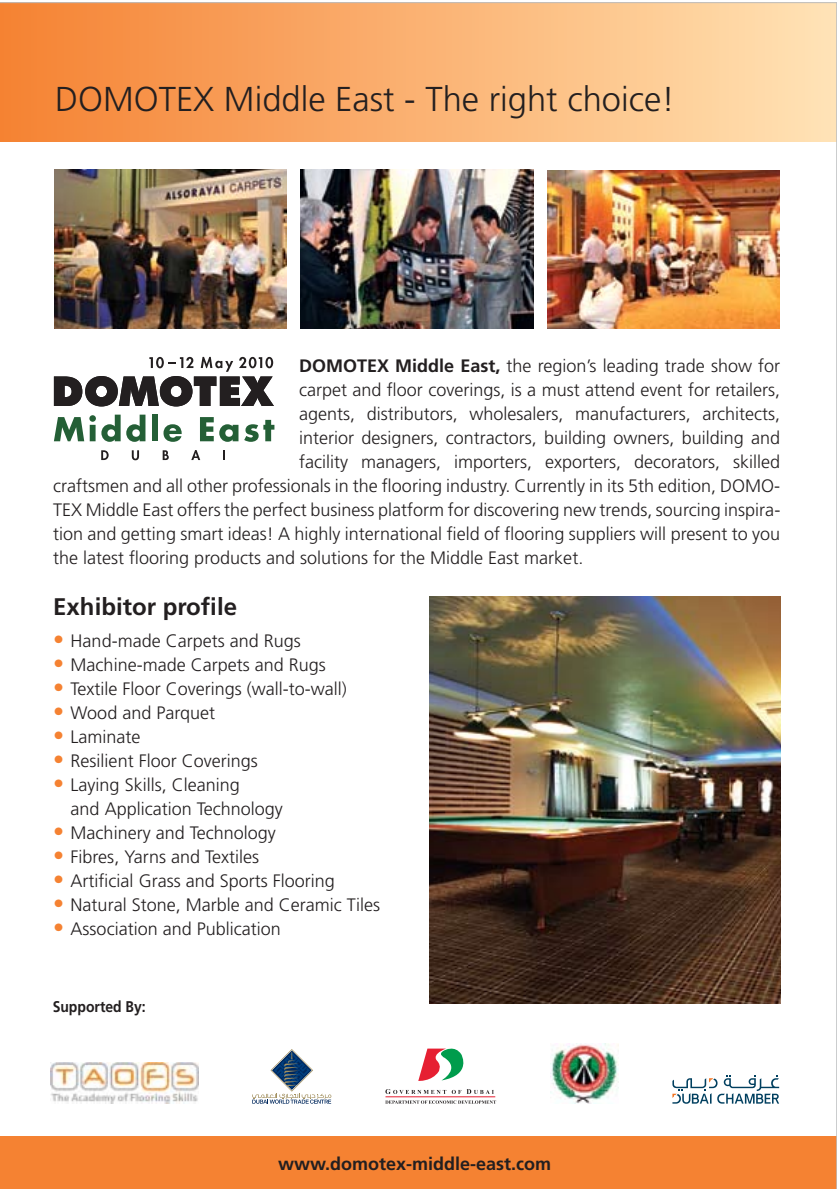
<style>
.page{position:relative;width:837px;height:1189px;background:#fff}
.page>*{position:absolute;margin:0;border:0;box-sizing:border-box;transform-origin:0 0}
.t1{font:300 34.4px "Frutiger LT Std";color:#231f20}
.t2{font:700 24px "Frutiger LT Std";color:#231f20}
.t3{font:300 18px/24px "Frutiger LT Std";color:#231f20}
.t4{font:700 18px "Frutiger LT Std";color:#231f20}
.t5{font:700 15.6px "Frutiger LT Std";color:#231f20;scale:.9 1}
.s1{font-weight:700}
.s2{font-size:22px;color:#f58232}
</style>
<div class="page">
<img style="left:0;top:2px;width:836px;height:1186px">
<svg style="left:836px;top:2px;width:1px;height:1186px"></svg>
<h1 class="t1" style="left:55px;top:79px;width:621px">DOMOTEX Middle East - The right choice!</h1>
<p class="t3" style="left:299px;top:354px;width:482px"><span class="s1">DOMOTEX Middle East,</span> the region’s leading trade show for</p>
<p class="t3" style="left:299px;top:378px;width:482px">carpet and floor coverings, is a must attend event for retailers,</p>
<p class="t3" style="left:299px;top:402px;width:482px">agents, distributors, wholesalers, manufacturers, architects,</p>
<p class="t3" style="left:299px;top:426px;width:482px">interior designers, contractors, building owners, building and</p>
<p class="t3" style="left:299px;top:450px;width:482px">facility managers, importers, exporters, decorators, skilled</p>
<p class="t3" style="left:53px;top:474px;width:728px">craftsmen and all other professionals in the flooring industry. Currently in its 5th edition, DOMO-</p>
<p class="t3" style="left:53px;top:498px;width:728px">TEX Middle East offers the perfect business platform for discovering new trends, sourcing inspira-</p>
<p class="t3" style="left:53px;top:522px;width:728px">tion and getting smart ideas! A highly international field of flooring suppliers will present to you</p>
<p class="t3" style="left:53px;top:546px;width:531px">the latest flooring products and solutions for the Middle East market.</p>
<h2 class="t2" style="left:53px;top:593px;width:185px">Exhibitor profile</h2>
<p class="t3" style="left:53px;top:629px;width:249px"><span class="s2">•</span> Hand-made Carpets and Rugs</p>
<p class="t3" style="left:53px;top:653px;width:274px"><span class="s2">•</span> Machine-made Carpets and Rugs</p>
<p class="t3" style="left:53px;top:677px;width:295px"><span class="s2">•</span> Textile Floor Coverings (wall-to-wall)</p>
<p class="t3" style="left:53px;top:701px;width:163px"><span class="s2">•</span> Wood and Parquet</p>
<p class="t3" style="left:53px;top:725px;width:89px"><span class="s2">•</span> Laminate</p>
<p class="t3" style="left:53px;top:749px;width:206px"><span class="s2">•</span> Resilient Floor Coverings</p>
<p class="t3" style="left:71px;top:773px;width:214px;text-indent:-17px"><span class="s2">•</span> Laying Skills, Cleaning<br>and Application Technology</p>
<p class="t3" style="left:53px;top:821px;width:224px"><span class="s2">•</span> Machinery and Technology</p>
<p class="t3" style="left:53px;top:845px;width:207px"><span class="s2">•</span> Fibres, Yarns and Textiles</p>
<p class="t3" style="left:53px;top:869px;width:283px"><span class="s2">•</span> Artificial Grass and Sports Flooring</p>
<p class="t3" style="left:53px;top:893px;width:328px"><span class="s2">•</span> Natural Stone, Marble and Ceramic Tiles</p>
<p class="t3" style="left:53px;top:917px;width:229px"><span class="s2">•</span> Association and Publication</p>
<p class="t5" style="left:53px;top:997px;width:105px">Supported By:</p>
<p class="t4" style="left:278px;top:1153px;width:275px">www.domotex-middle-east.com</p>
</div>
